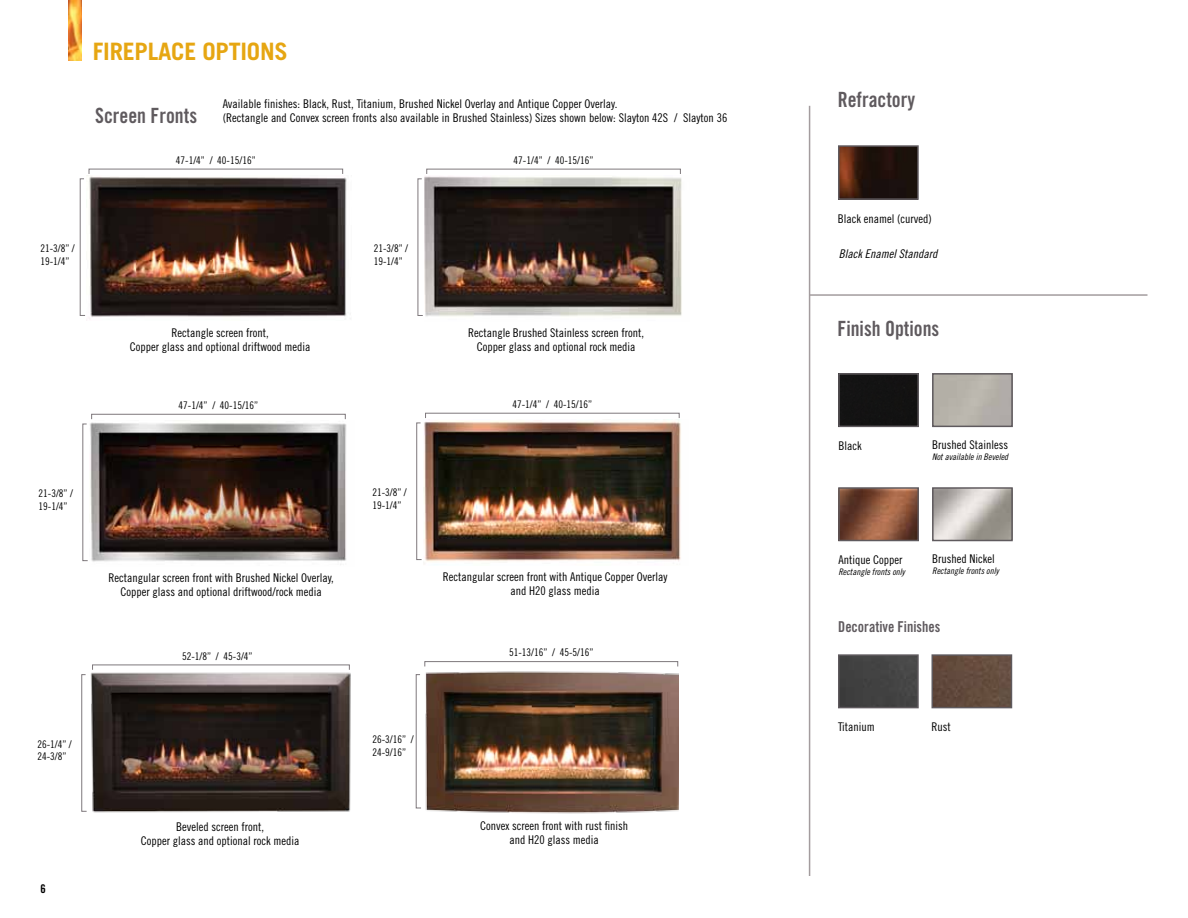
<style>
.page{position:relative;width:1188px;height:918px;background:#fff}
.page>*{position:absolute;margin:0;border:0;box-sizing:border-box;transform-origin:0 0}
.t1{font:700 24px "Trade Gothic";letter-spacing:-.01em;color:#e6a612}
.t2{font:21px "Trade Gothic Bold Cond Twenty";color:#5f5a5e;scale:.95 1}
.t3{font:15px "Trade Gothic Bold Cond Twenty";color:#5f5a5e;scale:.95 1}
.t4{font:12px/14.4px "Trade Gothic Cond Eighteen";color:#000;text-align:center}
.t5{font:12px "Trade Gothic Cond Eighteen Obl";color:#000}
.t6{font:12px "Trade Gothic Bold Cond Twenty";color:#000}
.t7{font:10.5px/12.6px "Trade Gothic Cond Eighteen";color:#000}
.t8{font:9px "Trade Gothic Cond Eighteen Obl";color:#000}
</style>
<div class="page">
<img style="left:69px;top:0;width:13px;height:61px">
<img style="left:87px;top:175px;width:260px;height:144px">
<img style="left:425px;top:671px;width:253px;height:143px">
<svg style="left:79px;top:178px;width:6px;height:138px"></svg>
<svg style="left:415px;top:674px;width:6px;height:135px"></svg>
<img style="left:90px;top:672px;width:261px;height:141px">
<svg style="left:81px;top:674px;width:6px;height:138px"></svg>
<div style="left:89px;top:169px;width:254px;height:5px;border:1px solid #7e787c"></div>
<div style="left:424px;top:661px;width:254px;height:6px;border:1px solid #7e787c"></div>
<img style="left:423px;top:421px;width:258px;height:143px">
<svg style="left:416px;top:422px;width:6px;height:138px"></svg>
<div style="left:425px;top:413px;width:255px;height:5px;border:1px solid #7e787c"></div>
<img style="left:424px;top:176px;width:258px;height:141px">
<svg style="left:417px;top:178px;width:6px;height:138px"></svg>
<div style="left:426px;top:169px;width:255px;height:5px;border:1px solid #7e787c"></div>
<img style="left:90px;top:422px;width:257px;height:143px">
<svg style="left:82px;top:423px;width:6px;height:138px"></svg>
<div style="left:91px;top:414px;width:255px;height:6px;border:1px solid #7e787c"></div>
<hr style="left:809px;top:106px;width:1px;height:770px;background:#a39c9e">
<hr style="left:810px;top:294px;width:338px;height:2px;background:#a39c9e">
<img style="left:841px;top:148px;width:75px;height:49px">
<div style="left:838px;top:145px;width:81px;height:55px;border:2px solid #5f5a5e"></div>
<div style="left:932px;top:373px;width:81px;height:54px;border:2px solid #5f5a5e"></div>
<div style="left:841px;top:376px;width:75px;height:48px;background:#131312"></div>
<div style="left:838px;top:373px;width:81px;height:54px;border:2px solid #5f5a5e"></div>
<div style="left:932px;top:487px;width:81px;height:54px;border:2px solid #5f5a5e"></div>
<img style="left:841px;top:490px;width:75px;height:48px">
<div style="left:838px;top:487px;width:81px;height:54px;border:2px solid #5f5a5e"></div>
<div style="left:841px;top:657px;width:75px;height:48px;background:#424242"></div>
<div style="left:838px;top:654px;width:81px;height:54px;border:2px solid #5f5a5e"></div>
<img style="left:935px;top:657px;width:74px;height:48px">
<div style="left:932px;top:654px;width:80px;height:54px;border:2px solid #5f5a5e"></div>
<h1 class="t1" style="left:93px;top:37px;width:194px">FIREPLACE OPTIONS</h1>
<h2 class="t2" style="left:95px;top:103px;width:109px">Screen Fronts</h2>
<p class="t4" style="left:223px;top:96px;width:506px;text-align:left">Available finishes: Black, Rust, Titanium, Brushed Nickel Overlay and Antique Copper Overlay.<br>(Rectangle and Convex screen fronts also available in Brushed Stainless) Sizes shown below: Slayton 42S / Slayton 36</p>
<h2 class="t2" style="left:838px;top:86px;width:83px">Refractory</h2>
<p class="t7" style="left:176px;top:154px;width:81px">47-1/4” / 40-15/16”</p>
<p class="t7" style="left:514px;top:154px;width:81px">47-1/4” / 40-15/16”</p>
<p class="t7" style="left:40px;top:242px;width:36px">21-3/8” /<br>19-1/4”</p>
<p class="t7" style="left:374px;top:242px;width:36px">21-3/8” /<br>19-1/4”</p>
<p class="t4" style="left:838px;top:211px;width:95px">Black enamel (curved)</p>
<p class="t5" style="left:839px;top:247px;width:100px">Black Enamel Standard</p>
<p class="t4" style="left:130px;top:325px;width:182px">Rectangle screen front,<br>Copper glass and optional driftwood media</p>
<p class="t4" style="left:468px;top:325px;width:177px">Rectangle Brushed Stainless screen front,<br>Copper glass and optional rock media</p>
<h2 class="t2" style="left:837px;top:315px;width:109px">Finish Options</h2>
<p class="t7" style="left:179px;top:399px;width:81px">47-1/4” / 40-15/16”</p>
<p class="t7" style="left:512px;top:398px;width:81px">47-1/4” / 40-15/16”</p>
<p class="t4" style="left:838px;top:438px;width:25px">Black</p>
<p class="t4" style="left:932px;top:438px;width:77px">Brushed Stainless</p>
<p class="t8" style="left:932px;top:451px;width:77px">Not available in Beveled</p>
<p class="t7" style="left:39px;top:487px;width:36px">21-3/8” /<br>19-1/4”</p>
<p class="t7" style="left:372px;top:486px;width:36px">21-3/8” /<br>19-1/4”</p>
<p class="t4" style="left:108px;top:570px;width:227px">Rectangular screen front with Brushed Nickel Overlay,<br>Copper glass and optional driftwood/rock media</p>
<p class="t4" style="left:443px;top:569px;width:226px">Rectangular screen front with Antique Copper Overlay and H20 glass media</p>
<p class="t4" style="left:838px;top:552px;width:65px">Antique Copper</p>
<p class="t8" style="left:838px;top:566px;width:68px">Rectangle fronts only</p>
<p class="t4" style="left:932px;top:552px;width:64px">Brushed Nickel</p>
<p class="t8" style="left:932px;top:565px;width:68px">Rectangle fronts only</p>
<p class="t3" style="left:838px;top:617px;width:109px">Decorative Finishes</p>
<p class="t7" style="left:182px;top:650px;width:72px">52-1/8” / 45-3/4”</p>
<p class="t7" style="left:509px;top:646px;width:86px">51-13/16” / 45-5/16”</p>
<p class="t4" style="left:838px;top:720px;width:38px">Titanium</p>
<p class="t4" style="left:932px;top:720px;width:21px">Rust</p>
<p class="t7" style="left:38px;top:738px;width:36px">26-1/4” /<br>24-3/8”</p>
<p class="t7" style="left:372px;top:733px;width:43px">26-3/16” /<br>24-9/16”</p>
<p class="t4" style="left:141px;top:819px;width:160px">Beveled screen front,<br>Copper glass and optional rock media</p>
<p class="t4" style="left:480px;top:818px;width:149px">Convex screen front with rust finish and H20 glass media</p>
<p class="t6" style="left:40px;top:881px;width:7px">6</p>
</div>
